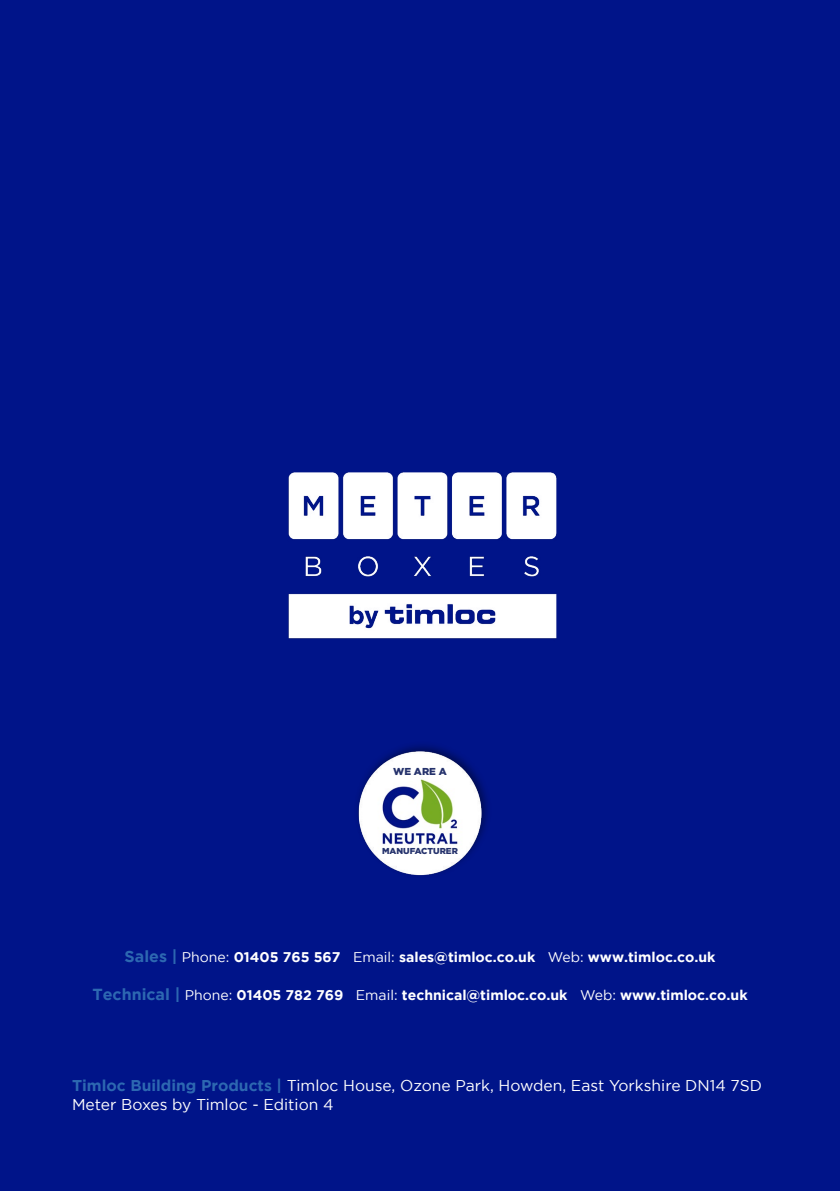
<style>
.page{position:relative;width:840px;height:1191px;background:#fff}
.page>*{position:absolute;margin:0;border:0;box-sizing:border-box;transform-origin:0 0}
.t1{font:15.6px/18.8px "Gotham";color:#fff}
.t2{font:700 14px "Gotham";color:#fff}
.t3{font:900 10px "Gotham";color:#25326c}
.t4{font:900 8.6px "Gotham";color:#25326c}
.s1{font-size:16px;color:#2c68b1}
.s2{font-size:16px;color:#2d68b1}
.s3{font-weight:400}
.s4{font-weight:700;color:#2d68b1}
</style>
<div class="page">
<div style="left:0;top:0;width:839px;height:1191px;background:#001489"></div>
<div style="left:353px;top:740px;width:139px;height:139px;background:#000;opacity:.4"></div>
<img style="left:353px;top:750px;width:139px;height:125px">
<img style="left:288px;top:472px;width:269px;height:167px">
<p class="t3" style="left:393px;top:765px;width:55px">WE ARE A</p>
<p class="t4" style="left:382px;top:846px;width:77px">MANUFACTURER</p>
<p class="t2" style="left:124px;top:948px;width:592px"><span class="s1">S</span><span class="s2">ales |</span> <span class="s3">Phone:</span> 01405 765 567 <span class="s3">Email:</span> sales@timloc.co.uk <span class="s3">Web:</span> www.timloc.co.uk</p>
<p class="t2" style="left:92px;top:987px;width:656px"><span class="s2">Technical |</span> <span class="s3">Phone:</span> 01405 782 769 <span class="s3">Email:</span> technical@timloc.co.uk <span class="s3">Web:</span> www.timloc.co.uk</p>
<p class="t1" style="left:72px;top:1076px;width:691px"><span class="s4">Timloc Building Products |</span> Timloc House, Ozone Park, Howden, East Yorkshire DN14 7SD<br>Meter Boxes by Timloc - Edition 4</p>
</div>
